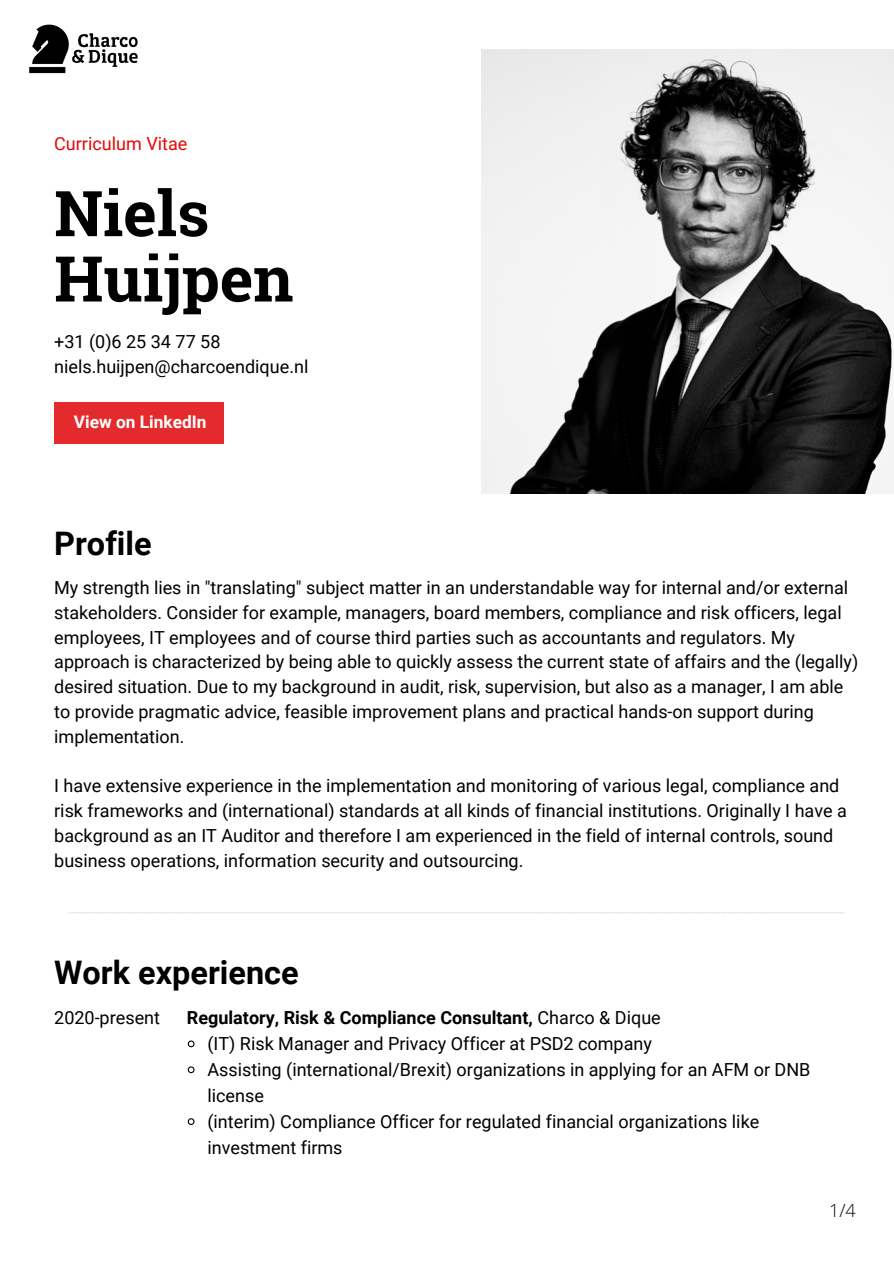
<style>
.page{position:relative;width:894px;height:1264px;background:#fff}
.page>*{position:absolute;margin:0;border:0;box-sizing:border-box;transform-origin:0 0}
.t1{font:700 63px "Roboto Slab";color:#000}
.t2{font:700 32.4px "Roboto";color:#000}
.t3{font:18px/24.8px "Roboto";color:#000}
.t4{font:700 18px "Roboto";color:#000}
.t5{font:18px "Roboto";color:#e60808}
.t6{font:300 18px "Open Sans";color:#000}
.t7{font:700 17.25px "Roboto";color:#fff}
.s1{font-weight:400}
</style>
<div class="page">
<img style="left:29px;top:24px;width:109px;height:50px">
<img style="left:68px;top:912px;width:777px;height:2px">
<div style="left:54px;top:402px;width:169px;height:41px;background:#e42a2d"></div>
<img style="left:481px;top:49px;width:412px;height:444px">
<svg style="left:187px;top:1040px;width:8px;height:8px"></svg>
<svg style="left:187px;top:1066px;width:8px;height:7px"></svg>
<svg style="left:187px;top:1118px;width:8px;height:7px"></svg>
<p class="t5" style="left:54px;top:134px;width:135px">Curriculum Vitae</p>
<p class="t1" style="left:54px;top:170px;width:156px">Niels</p>
<p class="t1" style="left:54px;top:235px;width:240px">Huijpen</p>
<p class="t3" style="left:54px;top:329px;width:168px">+31 (0)6 25 34 77 58</p>
<p class="t3" style="left:54px;top:354px;width:255px">niels.huijpen@charcoendique.nl</p>
<p class="t7" style="left:74px;top:412px;width:134px">View on LinkedIn</p>
<p class="t2" style="left:54px;top:524px;width:99px">Profile</p>
<p class="t3" style="left:54px;top:575px;width:805px">My strength lies in "translating" subject matter in an understandable way for internal and/or external stakeholders. Consider for example, managers, board members, compliance and risk officers, legal employees, IT employees and of course third parties such as accountants and regulators. My approach is characterized by being able to quickly assess the current state of affairs and the (legally) desired situation. Due to my background in audit, risk, supervision, but also as a manager, I am able to provide pragmatic advice, feasible improvement plans and practical hands-on support during implementation.</p>
<p class="t3" style="left:54px;top:773px;width:793px">I have extensive experience in the implementation and monitoring of various legal, compliance and risk frameworks and (international) standards at all kinds of financial institutions. Originally I have a background as an IT Auditor and therefore I am experienced in the field of internal controls, sound business operations, information security and outsourcing.</p>
<p class="t2" style="left:54px;top:953px;width:246px">Work experience</p>
<p class="t3" style="left:54px;top:1005px;width:107px">2020-present</p>
<p class="t4" style="left:187px;top:1007px;width:475px">Regulatory, Risk &amp; Compliance Consultant, <span class="s1">Charco &amp; Dique</span></p>
<p class="t3" style="left:207px;top:1031px;width:446px">(IT) Risk Manager and Privacy Officer at PSD2 company</p>
<p class="t3" style="left:207px;top:1056px;width:604px;line-height:26px">Assisting (international/Brexit) organizations in applying for an AFM or DNB license</p>
<p class="t3" style="left:207px;top:1108px;width:553px;line-height:26px">(interim) Compliance Officer for regulated financial organizations like investment firms</p>
<p class="t6" style="left:828px;top:1197px;width:28px">1/4</p>
</div>
